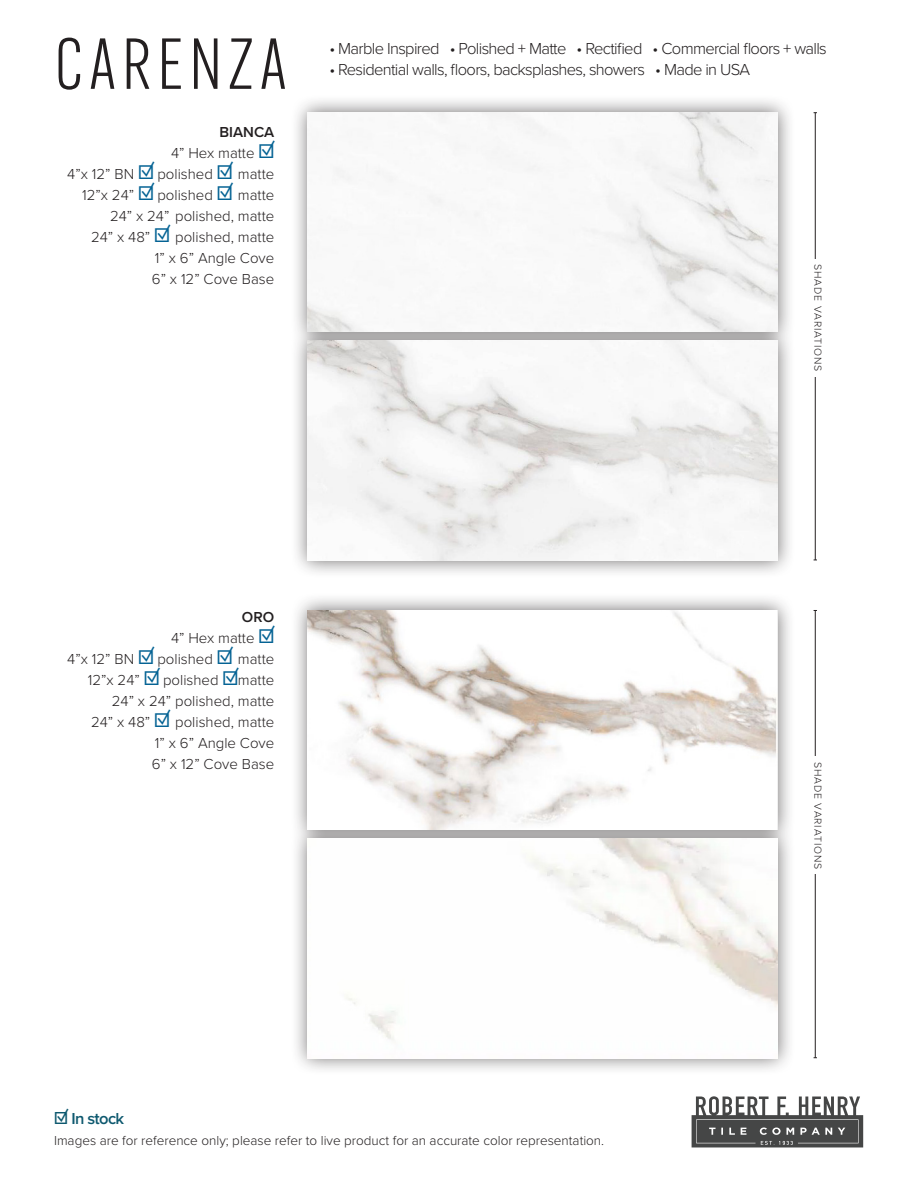
<style>
.page{position:relative;width:918px;height:1188px;background:#fff}
.page>*{position:absolute;margin:0;border:0;box-sizing:border-box;transform-origin:0 0}
.t1{font:300 70.5px "Alternate Gothic ATF";letter-spacing:.09em;color:#231f20}
.t2{font:300 16.5px "Proxima Nova";letter-spacing:-.04em;color:#231f20}
.t3{font:600 16.5px "Proxima Nova";letter-spacing:-.04em;color:#0e596f}
.t4{font:300 15px "Proxima Nova";color:#231f20}
.t5{font:600 15px "Proxima Nova";color:#231f20}
.t6{font:300 13.5px "Proxima Nova";color:#231f20}
.t7{font:300 10.5px "Proxima Nova";letter-spacing:.09em;color:#231f20}
.s1{font-weight:500;font-size:24px;color:#056394}
.s2{font-size:21px}
</style>
<div class="page">
<hr style="left:815px;top:113px;width:1px;height:447px;background:#231f20">
<div style="left:805px;top:259px;width:18px;height:118px;background:#fff"></div>
<svg style="left:692px;top:1096px;width:171px;height:51px"></svg>
<div style="left:290px;top:94px;width:505px;height:484px;background:#231f20;opacity:.64"></div>
<img style="left:308px;top:341px;width:469px;height:219px">
<img style="left:308px;top:112px;width:469px;height:220px">
<div style="left:290px;top:592px;width:505px;height:484px;background:#231f20;opacity:.64"></div>
<img style="left:308px;top:839px;width:469px;height:219px">
<img style="left:308px;top:610px;width:469px;height:220px">
<hr style="left:815px;top:610px;width:1px;height:448px;background:#231f20">
<div style="left:805px;top:756px;width:18px;height:118px;background:#fff"></div>
<p class="t1" style="left:55px;top:22px;width:233px">CARENZA</p>
<p class="t2" style="left:329px;top:36px;width:499px">• Marble Inspired • Polished + Matte • Rectified • Commercial floors + walls</p>
<p class="t2" style="left:329px;top:57px;width:422px">• Residential walls, floors, backsplashes, showers • Made in USA</p>
<p class="t5" style="left:220px;top:121px;width:56px">BIANCA</p>
<p class="t4" style="left:171px;top:142px;width:105px">4” Hex matte <span class="s1">☑</span></p>
<p class="t4" style="left:67px;top:163px;width:209px">4”x 12” BN <span class="s1">☑</span> polished <span class="s1">☑</span> matte</p>
<p class="t4" style="left:82px;top:184px;width:194px">12”x 24” <span class="s1">☑</span> polished <span class="s1">☑</span> matte</p>
<p class="t4" style="left:110px;top:205px;width:166px">24” x 24” polished, matte</p>
<p class="t4" style="left:91px;top:226px;width:185px">24” x 48” <span class="s1">☑</span> polished, matte</p>
<p class="t4" style="left:155px;top:247px;width:121px">1” x 6” Angle Cove</p>
<p class="t4" style="left:152px;top:268px;width:124px">6” x 12” Cove Base</p>
<p class="t7" style="left:826px;top:264px;width:109px;rotate:90deg">SHADE VARIATIONS</p>
<p class="t5" style="left:242px;top:606px;width:34px">ORO</p>
<p class="t4" style="left:171px;top:627px;width:105px">4” Hex matte <span class="s1">☑</span></p>
<p class="t4" style="left:67px;top:648px;width:209px">4”x 12” BN <span class="s1">☑</span> polished <span class="s1">☑</span> matte</p>
<p class="t4" style="left:88px;top:669px;width:188px">12”x 24” <span class="s1">☑</span> polished <span class="s1">☑</span>matte</p>
<p class="t4" style="left:112px;top:690px;width:164px">24” x 24” polished, matte</p>
<p class="t4" style="left:91px;top:711px;width:185px">24” x 48” <span class="s1">☑</span> polished, matte</p>
<p class="t4" style="left:155px;top:732px;width:121px">1” x 6” Angle Cove</p>
<p class="t4" style="left:152px;top:753px;width:124px">6” x 12” Cove Base</p>
<p class="t7" style="left:826px;top:762px;width:109px;rotate:90deg">SHADE VARIATIONS</p>
<p class="t3" style="left:54px;top:1107px;width:72px"><span class="s2">☑</span> In stock</p>
<p class="t6" style="left:54px;top:1131px;width:552px">Images are for reference only; please refer to live product for an accurate color representation.</p>
</div>
